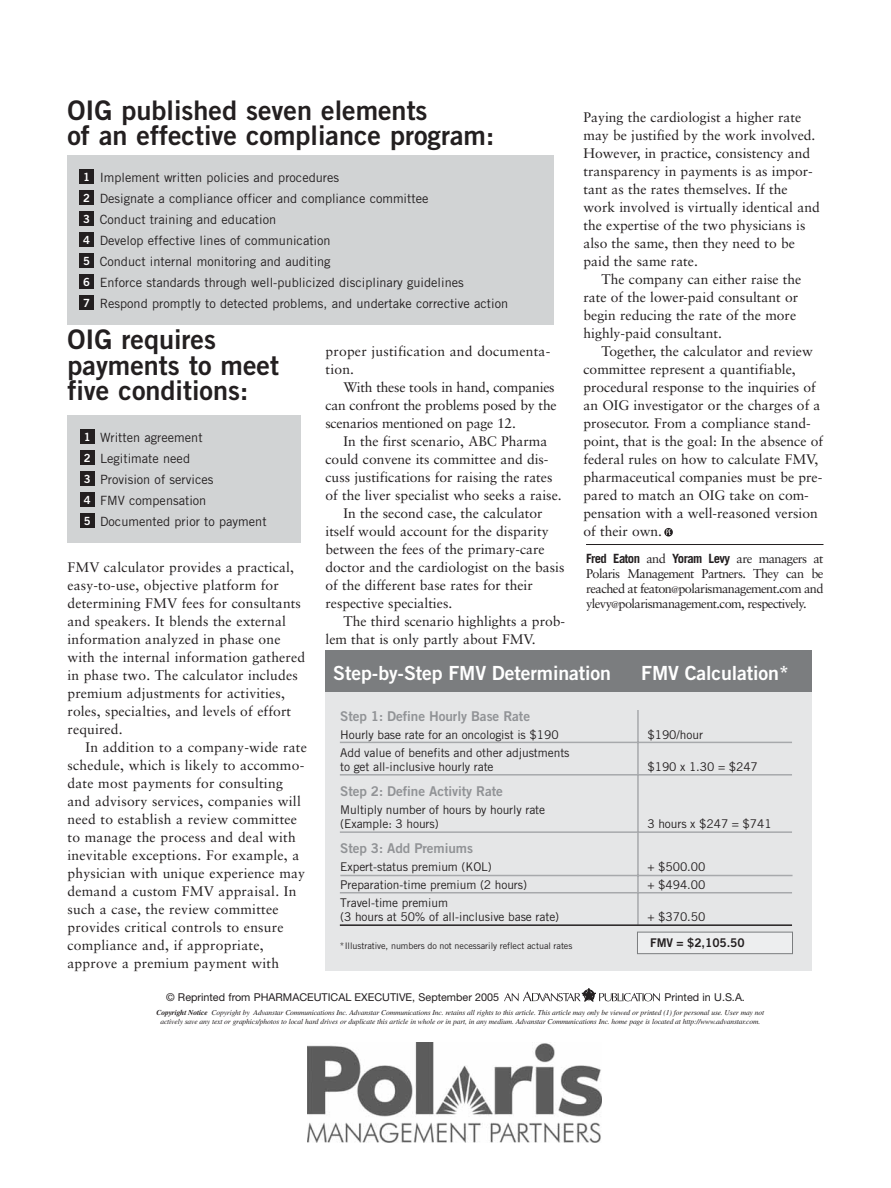
<style>
.page{position:relative;width:891px;height:1188px;background:#fff}
.page>*{position:absolute;margin:0;border:0;box-sizing:border-box;transform-origin:0 0}
.t1{font:27px/25.5px "Trade Gothic Bold Two";color:#231f20}
.t2{font:19.5px "Trade Gothic Bold Two";letter-spacing:-.005em;color:#fff}
.t3{font:13.8px/18px "Sabon";color:#231f20}
.t4{font:13.5px "Trade Gothic Bold Two";letter-spacing:-.005em;color:#919396}
.t5{font:12.75px "Trade Gothic";color:#231f20}
.t6{font:12.75px/15px "Sabon";letter-spacing:-.045em;color:#231f20;text-align:justify}
.t7{font:700 12.75px "Trade Gothic";letter-spacing:-.045em;color:#231f20}
.t8{font:12px/13.5px "Trade Gothic";letter-spacing:-.005em;color:#231f20}
.t9{font:12px "Trade Gothic Bold Two";letter-spacing:-.005em;color:#231f20}
.t10{font:11.25px "Trade Gothic Bold Two";color:#fff}
.t11{font:10.8px "Helvetica Neue";color:#231f20}
.t12{font:9px "Trade Gothic";letter-spacing:-.005em;color:#231f20}
.t13{font:italic 7.5px/9px "Times";letter-spacing:-.015em;color:#231f20;text-align:center}
.s1{font-family:"Trade Gothic Bold Two";font-size:11.25px;color:#fff}
.s2{font-family:"Sabon";font-weight:400}
.s3{font-size:9.3px}
.s4{font-weight:700}
</style>
<div class="page">
<svg style="left:664px;top:528px;width:9px;height:8px"></svg>
<div style="left:68px;top:156px;width:486px;height:169px;background:#d1d3d4"></div>
<div style="left:80px;top:295px;width:14px;height:14px;background:#231f20"></div>
<div style="left:80px;top:274px;width:14px;height:14px;background:#231f20"></div>
<div style="left:80px;top:253px;width:14px;height:14px;background:#231f20"></div>
<div style="left:80px;top:232px;width:14px;height:14px;background:#231f20"></div>
<div style="left:80px;top:211px;width:14px;height:14px;background:#231f20"></div>
<div style="left:80px;top:190px;width:14px;height:14px;background:#231f20"></div>
<div style="left:80px;top:169px;width:14px;height:14px;background:#231f20"></div>
<div style="left:68px;top:416px;width:233px;height:127px;background:#d1d3d4"></div>
<div style="left:80px;top:513px;width:14px;height:15px;background:#231f20"></div>
<div style="left:80px;top:492px;width:14px;height:15px;background:#231f20"></div>
<div style="left:80px;top:471px;width:14px;height:15px;background:#231f20"></div>
<div style="left:80px;top:450px;width:14px;height:15px;background:#231f20"></div>
<div style="left:80px;top:429px;width:14px;height:15px;background:#231f20"></div>
<div style="left:325px;top:651px;width:487px;height:319px;background:#e5e6e7"></div>
<div style="left:325px;top:651px;width:487px;height:41px;background:#7b7d7f"></div>
<hr style="left:340px;top:831px;width:452px;height:2px;background:#a7a9ac">
<hr style="left:340px;top:875px;width:453px;height:1px;background:#a7a9ac">
<hr style="left:340px;top:892px;width:452px;height:1px;background:#a7a9ac">
<hr style="left:340px;top:742px;width:452px;height:1px;background:#a7a9ac">
<hr style="left:340px;top:774px;width:452px;height:2px;background:#a7a9ac">
<hr style="left:637px;top:710px;width:2px;height:215px;background:#a7a9ac">
<hr style="left:340px;top:924px;width:452px;height:2px;background:#231f20">
<div style="left:637px;top:932px;width:156px;height:22px;background:#edeeef"></div>
<div style="left:637px;top:932px;width:156px;height:22px;border:1px solid #7b7d7f"></div>
<img style="left:307px;top:1042px;width:295px;height:101px">
<svg style="left:504px;top:988px;width:156px;height:13px"></svg>
<hr style="left:586px;top:544px;width:238px;height:1px;background:#231f20">
<h1 class="t1" style="left:68px;top:100px;width:428px">OIG published seven elements<br>of an effective compliance program:</h1>
<p class="t3" style="left:584px;top:109px;width:238px">Paying the cardiologist a higher rate may be justified by the work involved.<br>However, in practice, consistency and transparency in payments is as impor&shy;tant as the rates themselves. If the work involved is virtually identical and the expertise of the two physicians is also the same, then they need to be paid the same rate.</p>
<p class="t3" style="left:584px;top:271px;width:219px;text-indent:18px">The company can either raise the rate of the lower-paid consultant or begin reducing the rate of the more highly-paid consultant.</p>
<p class="t3" style="left:584px;top:343px;width:241px;text-indent:18px">Together, the calculator and review committee represent a quantifiable, procedural response to the inquiries of an OIG investigator or the charges of a prosecutor. From a compliance stand&shy;point, that is the goal: In the absence of federal rules on how to calculate FMV, pharmaceutical companies must be pre&shy;pared to match an OIG take on com&shy;pensation with a well-reasoned version of their own.</p>
<p class="t10" style="left:83px;top:173px;width:8px">1</p>
<p class="t5" style="left:100px;top:173px;width:241px">Implement written policies and procedures</p>
<p class="t5" style="left:100px;top:194px;width:330px">Designate a compliance officer and compliance committee</p>
<p class="t5" style="left:100px;top:215px;width:178px">Conduct training and education</p>
<p class="t5" style="left:100px;top:236px;width:232px">Develop effective lines of communication</p>
<p class="t5" style="left:100px;top:257px;width:233px">Conduct internal monitoring and auditing</p>
<p class="t5" style="left:100px;top:278px;width:366px">Enforce standards through well-publicized disciplinary guidelines</p>
<p class="t5" style="left:83px;top:299px;width:426px"><span class="s1">7</span> Respond promptly to detected problems, and undertake corrective action</p>
<p class="t10" style="left:83px;top:194px;width:8px">2</p>
<p class="t10" style="left:83px;top:215px;width:8px">3</p>
<p class="t10" style="left:83px;top:236px;width:8px">4</p>
<p class="t10" style="left:83px;top:257px;width:8px">5</p>
<p class="t10" style="left:83px;top:278px;width:8px">6</p>
<h1 class="t1" style="left:68px;top:330px;width:213px">OIG requires payments to meet five conditions:</h1>
<p class="t3" style="left:326px;top:343px;width:226px">proper justification and documenta&shy;tion.</p>
<p class="t3" style="left:326px;top:379px;width:233px;text-indent:18px">With these tools in hand, companies can confront the problems posed by the scenarios mentioned on page 12.</p>
<p class="t3" style="left:344px;top:433px;width:205px">In the first scenario, ABC Pharma</p>
<p class="t3" style="left:326px;top:451px;width:225px">could convene its committee and dis-</p>
<p class="t3" style="left:326px;top:469px;width:228px">cuss justifications for raising the rates</p>
<p class="t3" style="left:326px;top:487px;width:238px">of the liver specialist who seeks a raise.</p>
<p class="t3" style="left:344px;top:505px;width:201px">In the second case, the calculator</p>
<p class="t3" style="left:326px;top:523px;width:225px">itself would account for the disparity</p>
<p class="t3" style="left:326px;top:541px;width:221px">between the fees of the primary-care</p>
<p class="t3" style="left:326px;top:559px;width:240px">doctor and the cardiologist on the basis</p>
<p class="t3" style="left:326px;top:577px;width:209px">of the different base rates for their</p>
<p class="t3" style="left:326px;top:595px;width:128px">respective specialties.</p>
<p class="t3" style="left:344px;top:613px;width:223px">The third scenario highlights a prob-</p>
<p class="t3" style="left:326px;top:631px;width:212px">lem that is only partly about FMV.</p>
<p class="t10" style="left:84px;top:433px;width:8px">1</p>
<p class="t5" style="left:100px;top:433px;width:104px">Written agreement</p>
<p class="t5" style="left:100px;top:454px;width:91px">Legitimate need</p>
<p class="t5" style="left:100px;top:475px;width:115px">Provision of services</p>
<p class="t5" style="left:100px;top:496px;width:108px">FMV compensation</p>
<p class="t5" style="left:84px;top:517px;width:184px"><span class="s1">5</span> Documented prior to payment</p>
<p class="t10" style="left:84px;top:454px;width:8px">2</p>
<p class="t10" style="left:84px;top:475px;width:8px">3</p>
<p class="t10" style="left:84px;top:496px;width:8px">4</p>
<p class="t7" style="left:586px;top:554px;width:239px">Fred Eaton <span class="s2">and</span> Yoram Levy <span class="s2">are managers at</span></p>
<p class="t6" style="left:586px;top:567px;width:239px">Polaris Management Partners. They can be reached at featon<span class="s3">@</span>polarismanagement.com and ylevy<span class="s3">@</span>polarismanagement.com, respectively.</p>
<p class="t3" style="left:68px;top:559px;width:239px">FMV calculator provides a practical, easy-to-use, objective platform for determining FMV fees for consultants and speakers. It blends the external information analyzed in phase one with the internal information gathered in phase two. The calculator includes premium adjustments for activities, roles, specialties, and levels of effort required.</p>
<p class="t3" style="left:68px;top:739px;width:241px;text-indent:18px">In addition to a company-wide rate schedule, which is likely to accommo&shy;date most payments for consulting and advisory services, companies will need to establish a review committee to manage the process and deal with inevitable exceptions. For example, a physician with unique experience may demand a custom FMV appraisal. In such a case, the review committee provides critical controls to ensure compliance and, if appropriate, approve a premium payment with</p>
<h2 class="t2" style="left:333px;top:666px;width:279px">Step-by-Step FMV Determination</h2>
<h2 class="t2" style="left:641px;top:666px;width:149px">FMV Calculation*</h2>
<p class="t4" style="left:340px;top:711px;width:191px">Step 1: Define Hourly Base Rate</p>
<p class="t8" style="left:340px;top:729px;width:220px">Hourly base rate for an oncologist is $190</p>
<p class="t8" style="left:647px;top:729px;width:57px">$190/hour</p>
<p class="t8" style="left:340px;top:747px;width:231px">Add value of benefits and other adjustments to get all-inclusive hourly rate</p>
<p class="t8" style="left:647px;top:761px;width:112px">$190 x 1.30 = $247</p>
<p class="t4" style="left:340px;top:786px;width:164px">Step 2: Define Activity Rate</p>
<p class="t8" style="left:340px;top:804px;width:207px">Multiply number of hours by hourly rate (Example: 3 hours)</p>
<p class="t8" style="left:647px;top:818px;width:126px">3 hours x $247 = $741</p>
<p class="t4" style="left:340px;top:843px;width:134px">Step 3: Add Premiums</p>
<p class="t8" style="left:340px;top:861px;width:153px">Expert-status premium (KOL)</p>
<p class="t8" style="left:647px;top:861px;width:60px">+ $500.00</p>
<p class="t8" style="left:340px;top:879px;width:188px">Preparation-time premium (2 hours)</p>
<p class="t8" style="left:647px;top:879px;width:60px">+ $494.00</p>
<p class="t8" style="left:340px;top:897px;width:221px">Travel-time premium<br>(3 hours at 50% of all-inclusive base rate)</p>
<p class="t8" style="left:647px;top:911px;width:60px">+ $370.50</p>
<p class="t9" style="left:650px;top:939px;width:96px">FMV = $2,105.50</p>
<p class="t12" style="left:340px;top:943px;width:234px">*Illustrative, numbers do not necessarily reflect actual rates</p>
<p class="t11" style="left:166px;top:994px;width:335px">© Reprinted from PHARMACEUTICAL EXECUTIVE, September 2005</p>
<p class="t11" style="left:665px;top:994px;width:82px">Printed in U.S.A.</p>
<p class="t13" style="left:157px;top:1008px;width:609px"><span class="s4">Copyright Notice</span> Copyright by Advanstar Communications Inc. Advanstar Communications Inc. retains all rights to this article. This article may only be viewed or printed (1) for personal use. User may not actively save any text or graphics/photos to local hard drives or duplicate this article in whole or in part, in any medium. Advanstar Communications Inc. home page is located at http://www.advanstar.com.</p>
</div>
